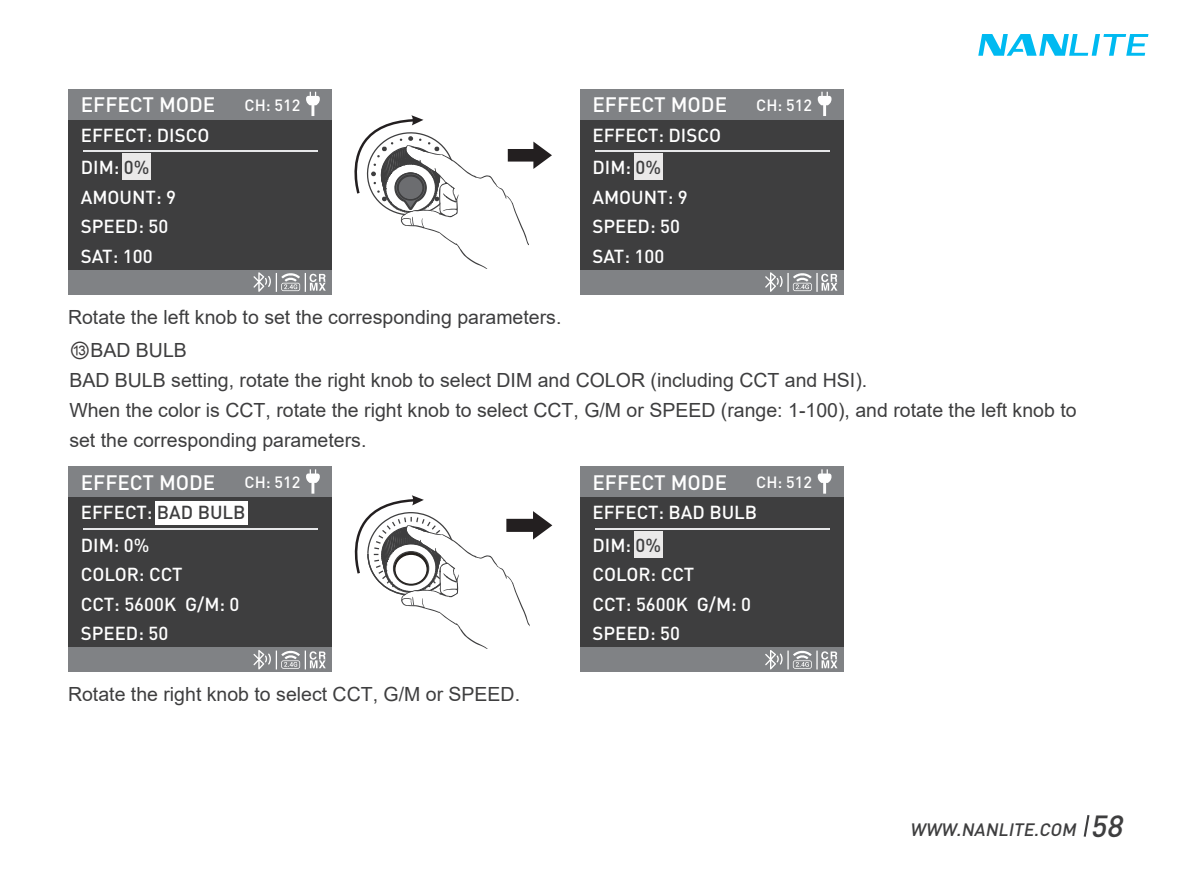
<style>
.page{position:relative;width:1191px;height:893px;background:#fff}
.page>*{position:absolute;margin:0;border:0;box-sizing:border-box;transform-origin:0 0}
.t1{font:500 20.7px "DIN Pro";color:#fff}
.t2{font:19.5px/30px "Arial";color:#3e3e3f}
.t3{font:500 18.6px/29.4px "DIN Pro";color:#fff}
.t4{font:italic 500 17.7px "DIN Pro";color:#3e3e3f}
.t5{font:500 16.2px "DIN Pro";color:#fff}
.s1{color:#3e3e3f}
.s2{font-family:"Arial Unicode MS";font-size:21px;color:#3d3a3a}
.s3{font-size:30.3px}
</style>
<div class="page">
<svg style="left:1083px;top:815px;width:7px;height:22px"></svg>
<svg style="left:978px;top:34px;width:170px;height:22px"></svg>
<div style="left:68px;top:467px;width:264px;height:205px;background:#3e3e3f"></div>
<hr style="left:83px;top:528px;width:234px;height:2px;background:#e6e7e9">
<div style="left:155px;top:501px;width:92px;height:24px;background:#fff"></div>
<div style="left:68px;top:467px;width:264px;height:30px;background:#808285"></div>
<svg style="left:306px;top:469px;width:14px;height:25px"></svg>
<div style="left:68px;top:648px;width:264px;height:24px;background:#808285"></div>
<svg style="left:253px;top:650px;width:73px;height:19px"></svg>
<svg style="left:354px;top:495px;width:198px;height:153px"></svg>
<svg style="left:354px;top:115px;width:198px;height:153px"></svg>
<div style="left:68px;top:89px;width:264px;height:205px;background:#3e3e3f"></div>
<hr style="left:83px;top:151px;width:234px;height:1px;background:#e6e7e9">
<div style="left:123px;top:154px;width:28px;height:26px;background:#eae9e9"></div>
<div style="left:68px;top:89px;width:264px;height:30px;background:#808285"></div>
<svg style="left:306px;top:92px;width:14px;height:24px"></svg>
<div style="left:68px;top:270px;width:264px;height:24px;background:#808285"></div>
<svg style="left:253px;top:272px;width:73px;height:20px"></svg>
<div style="left:580px;top:89px;width:264px;height:205px;background:#3e3e3f"></div>
<hr style="left:595px;top:151px;width:234px;height:1px;background:#e6e7e9">
<div style="left:634px;top:154px;width:28px;height:26px;background:#eae9e9"></div>
<div style="left:580px;top:89px;width:264px;height:30px;background:#808285"></div>
<svg style="left:817px;top:92px;width:14px;height:24px"></svg>
<div style="left:580px;top:270px;width:264px;height:24px;background:#808285"></div>
<svg style="left:765px;top:272px;width:72px;height:20px"></svg>
<div style="left:580px;top:467px;width:264px;height:205px;background:#3e3e3f"></div>
<hr style="left:595px;top:528px;width:234px;height:2px;background:#e6e7e9">
<div style="left:634px;top:531px;width:28px;height:26px;background:#eae9e9"></div>
<div style="left:580px;top:467px;width:264px;height:30px;background:#808285"></div>
<svg style="left:817px;top:469px;width:14px;height:25px"></svg>
<div style="left:580px;top:648px;width:264px;height:24px;background:#808285"></div>
<svg style="left:765px;top:650px;width:72px;height:19px"></svg>
<p class="t1" style="left:81px;top:91px;width:136px">EFFECT MODE</p>
<p class="t5" style="left:244px;top:94px;width:57px">CH: 512</p>
<p class="t1" style="left:592px;top:91px;width:136px">EFFECT MODE</p>
<p class="t5" style="left:756px;top:94px;width:57px">CH: 512</p>
<p class="t3" style="left:81px;top:120px;width:130px">EFFECT: DISCO</p>
<p class="t3" style="left:592px;top:120px;width:130px">EFFECT: DISCO</p>
<p class="t3" style="left:81px;top:152px;width:97px">DIM: <span class="s1">0%<br></span>AMOUNT: 9<br>SPEED: 50<br>SAT: 100</p>
<p class="t3" style="left:592px;top:152px;width:97px">DIM: <span class="s1">0%<br></span>AMOUNT: 9<br>SPEED: 50<br>SAT: 100</p>
<p class="t2" style="left:68px;top:302px;width:495px">Rotate the left knob to set the corresponding parameters.</p>
<p class="t2" style="left:69px;top:335px;width:1008px"><span class="s2">⑬</span>BAD BULB<br>BAD BULB setting, rotate the right knob to select DIM and COLOR (including CCT and HSI).<br>When the color is CCT, rotate the right knob to select CCT, G/M or SPEED (range: 1-100), and rotate the left knob to set the corresponding parameters.</p>
<p class="t1" style="left:81px;top:468px;width:136px">EFFECT MODE</p>
<p class="t5" style="left:244px;top:472px;width:57px">CH: 512</p>
<p class="t1" style="left:592px;top:468px;width:136px">EFFECT MODE</p>
<p class="t5" style="left:756px;top:472px;width:57px">CH: 512</p>
<p class="t3" style="left:81px;top:497px;width:166px">EFFECT: <span class="s1">BAD BULB</span></p>
<p class="t3" style="left:592px;top:497px;width:166px">EFFECT: BAD BULB</p>
<p class="t3" style="left:81px;top:530px;width:160px">DIM: 0%<br>COLOR: CCT<br>CCT: 5600K G/M: 0<br>SPEED: 50</p>
<p class="t3" style="left:592px;top:530px;width:160px">DIM: <span class="s1">0%<br></span>COLOR: CCT<br>CCT: 5600K G/M: 0<br>SPEED: 50</p>
<p class="t2" style="left:68px;top:679px;width:453px">Rotate the right knob to select CCT, G/M or SPEED.</p>
<p class="t4" style="left:910px;top:817px;width:221px">WWW.NANLITE.COM <span class="s3">58</span></p>
</div>
